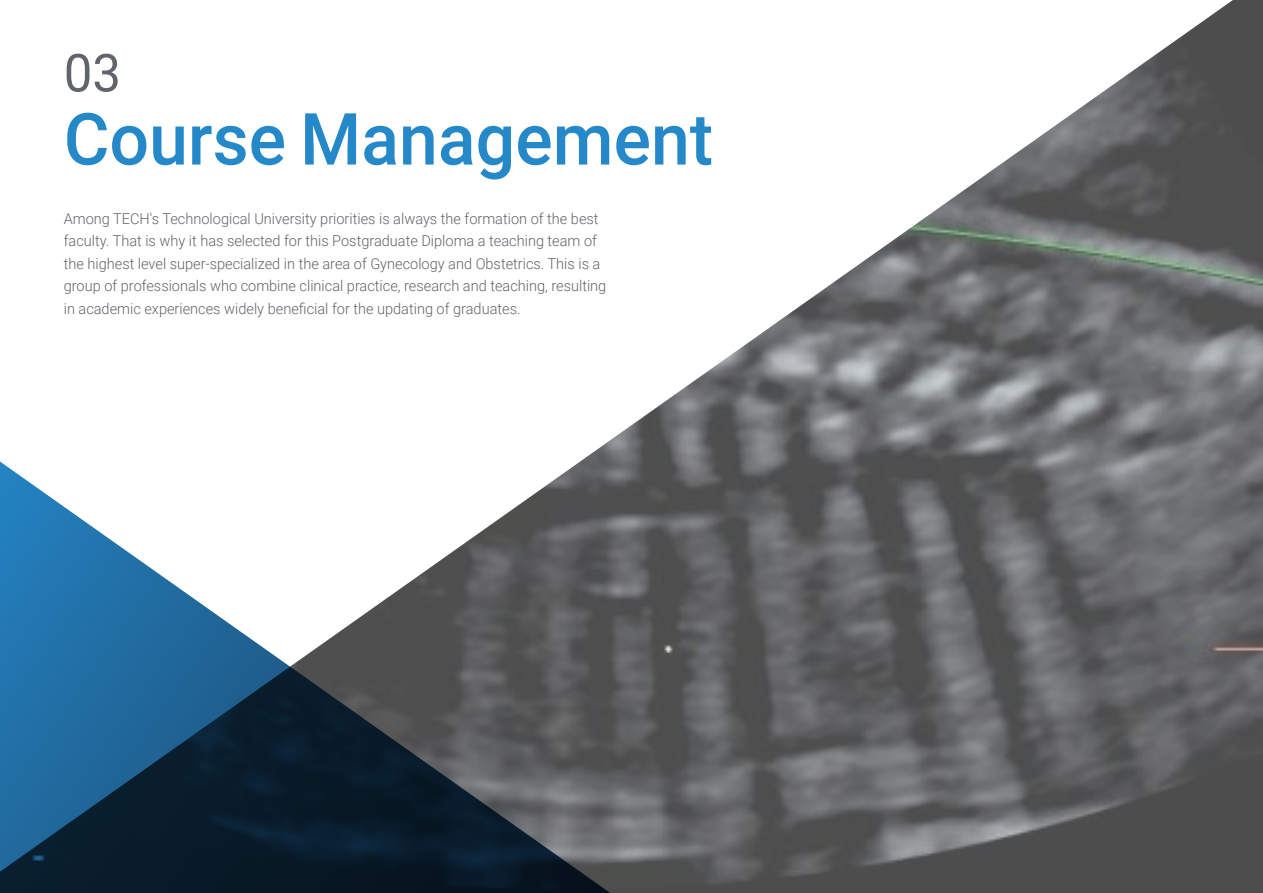
<style>
.page{position:relative;width:1263px;height:893px;background:#fff}
.page>*{position:absolute;margin:0;border:0;box-sizing:border-box;transform-origin:0 0}
.t1{font:500 72px "Roboto";color:#2488c9}
.t2{font:52.5px "Roboto";color:#61646a}
.t3{font:300 15px/22.5px "Roboto";color:#61646a}
</style>
<div class="page">
<img style="left:602px;top:0;width:661px;height:893px">
<svg style="left:0;top:446px;width:640px;height:447px"></svg>
<h2 class="t2" style="left:64px;top:36px;width:59px">03</h2>
<h1 class="t1" style="left:64px;top:89px;width:651px">Course Management</h1>
<p class="t3" style="left:64px;top:207px;width:544px">Among TECH's Technological University priorities is always the formation of the best faculty. That is why it has selected for this Postgraduate Diploma a teaching team of the highest level super-specialized in the area of Gynecology and Obstetrics. This is a group of professionals who combine clinical practice, research and teaching, resulting in academic experiences widely beneficial for the updating of graduates.</p>
</div>
